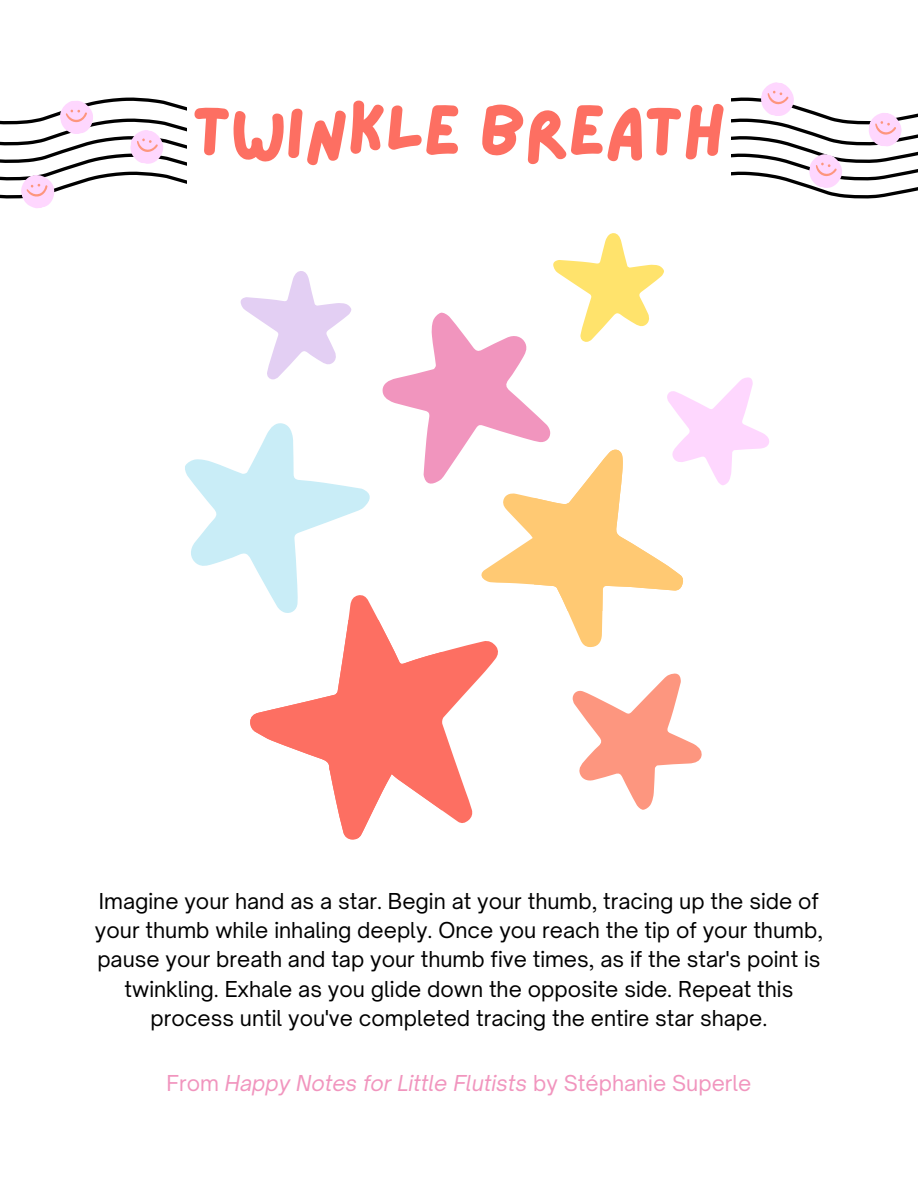
<style>
.page{position:relative;width:918px;height:1188px;background:#fff}
.page>*{position:absolute;margin:0;border:0;box-sizing:border-box;transform-origin:0 0}
.t1{font:72px "Lazydog";letter-spacing:-.035em;color:#fd6f62}
.t2{font:21px/29.2px "Open Sauce One";color:#000;text-align:center}
.t3{font:italic 21px "Open Sauce One";color:#f195be}
.s1{font-style:normal}
</style>
<div class="page">
<svg style="left:0;top:97px;width:187px;height:111px"></svg>
<svg style="left:731px;top:82px;width:187px;height:117px"></svg>
<svg style="left:572px;top:673px;width:130px;height:137px"></svg>
<svg style="left:394px;top:312px;width:133px;height:172px;fill:#f195be"></svg>
<svg style="left:465px;top:366px;width:304px;height:281px"></svg>
<svg style="left:240px;top:271px;width:112px;height:108px"></svg>
<svg style="left:553px;top:233px;width:111px;height:109px"></svg>
<svg style="left:185px;top:379px;width:220px;height:201px"></svg>
<svg style="left:262px;top:580px;width:117px;height:41px"></svg>
<svg style="left:250px;top:621px;width:262px;height:219px"></svg>
<h1 class="t1" style="left:191px;top:97px;width:538px">TWINKLE BREATH</h1>
<p class="t2" style="left:95px;top:886px;width:730px">Imagine your hand as a star. Begin at your thumb, tracing up the side of your thumb while inhaling deeply. Once you reach the tip of your thumb, pause your breath and tap your thumb five times, as if the star's point is twinkling. Exhale as you glide down the opposite side. Repeat this process until you've completed tracing the entire star shape.</p>
<p class="t3" style="left:166px;top:1070px;width:587px"><span class="s1">From</span> Happy Notes for Little Flutists <span class="s1">by Stéphanie Superle</span></p>
</div>
